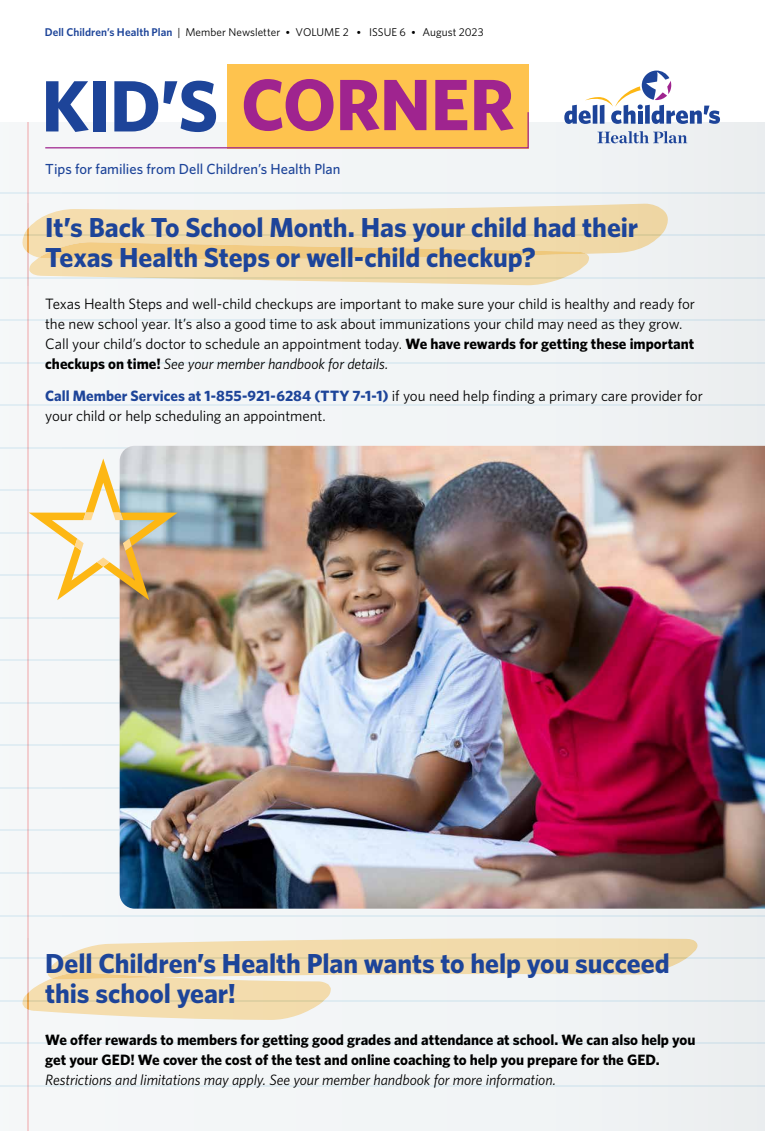
<style>
.page{position:relative;width:765px;height:1131px;background:#fff}
.page>*{position:absolute;margin:0;border:0;box-sizing:border-box;transform-origin:0 0}
.t1{font:700 72.75px "Whitney";letter-spacing:-.01em;color:#9f248f}
.t2{font:700 27.5px/30px "Whitney";letter-spacing:-.005em;color:#1d4499}
.t3{font:15px/20px "Whitney";letter-spacing:-.005em;color:#000}
.t4{font:700 15px/20px "Whitney";color:#000}
.t5{font:italic 15px "Whitney";letter-spacing:-.005em;color:#000}
.t6{font:500 14.62px "Whitney";letter-spacing:-.005em;color:#1d4499}
.t7{font:11.25px "Whitney";letter-spacing:.005em;color:#000}
.s1{font-weight:600;color:#1d4499}
.s2{font-family:"Chronicle Text G1"}
.s3{color:#1d4499}
.s4{font-weight:700}
.s5{font-style:italic}
.s6{font-weight:700;color:#1d4499}
</style>
<div class="page">
<div style="left:0;top:123px;width:765px;height:1008px;background:#f2f5f6"></div>
<hr style="left:28px;top:123px;width:1px;height:1008px;background:#ed1c24">
<hr style="left:0;top:192px;width:765px;height:2px;background:#c8e4f2">
<hr style="left:0;top:234px;width:765px;height:2px;background:#c8e4f2">
<hr style="left:0;top:277px;width:765px;height:2px;background:#c8e4f2">
<hr style="left:0;top:319px;width:765px;height:2px;background:#c8e4f2">
<hr style="left:0;top:362px;width:765px;height:2px;background:#c8e4f2">
<hr style="left:0;top:404px;width:765px;height:2px;background:#c8e4f2">
<hr style="left:0;top:447px;width:765px;height:2px;background:#c8e4f2">
<hr style="left:0;top:489px;width:765px;height:2px;background:#c8e4f2">
<hr style="left:0;top:532px;width:765px;height:2px;background:#c8e4f2">
<hr style="left:0;top:574px;width:765px;height:2px;background:#c8e4f2">
<hr style="left:0;top:617px;width:765px;height:2px;background:#c8e4f2">
<hr style="left:0;top:659px;width:765px;height:2px;background:#c8e4f2">
<hr style="left:0;top:702px;width:765px;height:2px;background:#c8e4f2">
<hr style="left:0;top:744px;width:765px;height:2px;background:#c8e4f2">
<hr style="left:0;top:787px;width:765px;height:2px;background:#c8e4f2">
<hr style="left:0;top:829px;width:765px;height:2px;background:#c8e4f2">
<hr style="left:0;top:872px;width:765px;height:2px;background:#c8e4f2">
<hr style="left:0;top:914px;width:765px;height:2px;background:#c8e4f2">
<hr style="left:0;top:957px;width:765px;height:2px;background:#c8e4f2">
<hr style="left:0;top:999px;width:765px;height:2px;background:#c8e4f2">
<hr style="left:0;top:1042px;width:765px;height:2px;background:#c8e4f2">
<hr style="left:0;top:1084px;width:765px;height:2px;background:#c8e4f2">
<hr style="left:764px;top:958px;width:1px;height:173px;background:#ffd07b">
<svg style="left:21px;top:204px;width:648px;height:81px"></svg>
<svg style="left:22px;top:938px;width:677px;height:82px"></svg>
<img style="left:120px;top:446px;width:645px;height:462px">
<svg style="left:29px;top:458px;width:149px;height:142px"></svg>
<div style="left:227px;top:65px;width:302px;height:84px;background:#fec34e"></div>
<svg style="left:45px;top:112px;width:484px;height:37px"></svg>
<svg style="left:564px;top:70px;width:156px;height:54px"></svg>
<svg style="left:597px;top:131px;width:90px;height:12px"></svg>
<p class="t7" style="left:45px;top:26px;width:441px"><span class="s1">Dell Children’s Health Plan</span> | Member Newsletter <span class="s2">•</span> VOLUME 2 <span class="s2">•</span> ISSUE 6 <span class="s2">•</span> August 2023</p>
<h1 class="t1" style="left:41px;top:61px;width:474px"><span class="s3">KID’S</span> CORNER</h1>
<p class="t6" style="left:45px;top:160px;width:297px">Tips for families from Dell Children’s Health Plan</p>
<h2 class="t2" style="left:45px;top:211px;width:595px">It’s Back To School Month. Has your child had their<br>Texas Health Steps or well-child checkup?</h2>
<p class="t3" style="left:45px;top:294px;width:651px">Texas Health Steps and well-child checkups are important to make sure your child is healthy and ready for the new school year. It’s also a good time to ask about immunizations your child may need as they grow.<br>Call your child’s doctor to schedule an appointment today. <span class="s4">We have rewards for getting these important checkups on time!</span> <span class="s5">See your member handbook for details.</span></p>
<p class="t3" style="left:45px;top:385px;width:659px"><span class="s6">Call Member Services at 1-855-921-6284 (TTY 7-1-1)</span> if you need help finding a primary care provider for your child or help scheduling an appointment.</p>
<h2 class="t2" style="left:45px;top:947px;width:626px">Dell Children’s Health Plan wants to help you succeed this school year!</h2>
<p class="t4" style="left:45px;top:1029px;width:652px">We offer rewards to members for getting good grades and attendance at school. We can also help you get your GED! We cover the cost of the test and online coaching to help you prepare for the GED.</p>
<p class="t5" style="left:45px;top:1071px;width:512px">Restrictions and limitations may apply. See your member handbook for more information.</p>
</div>
